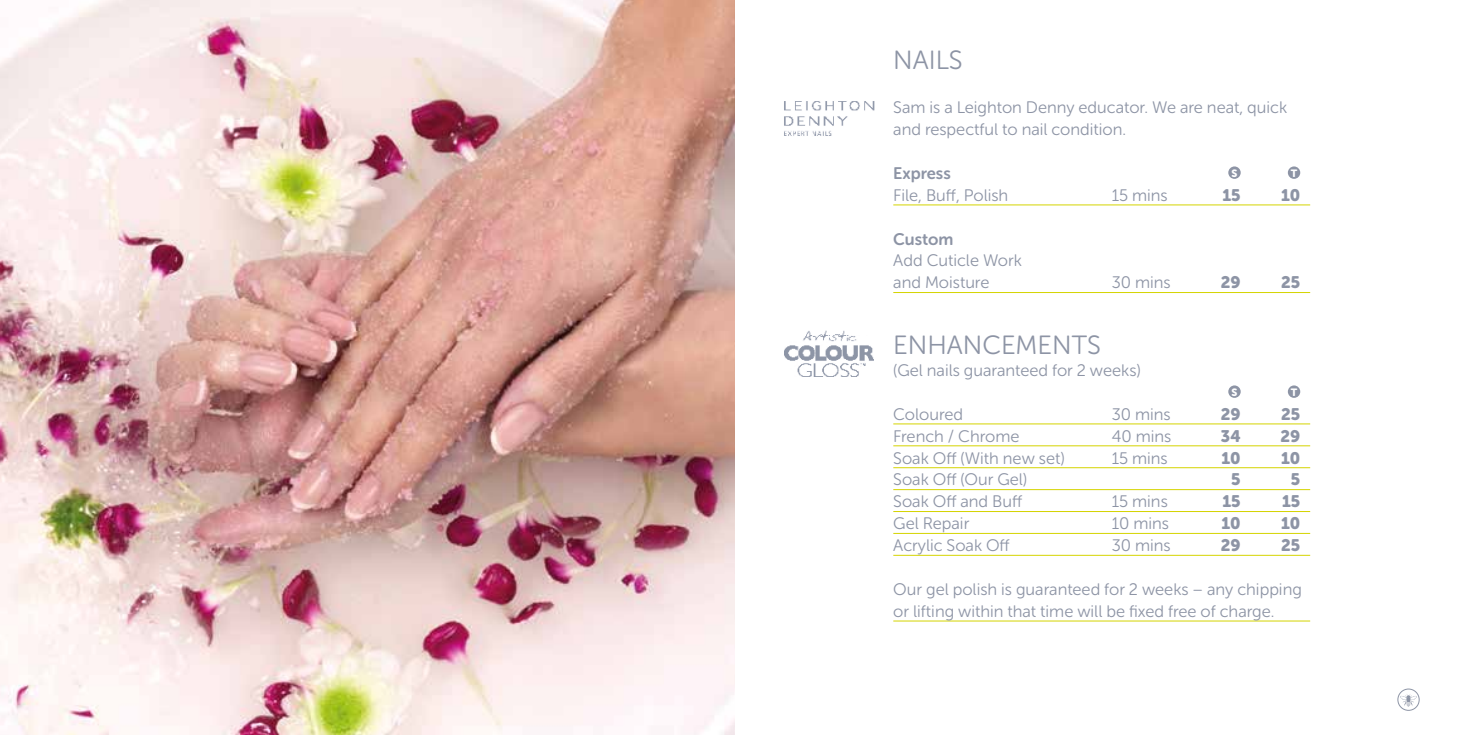
<style>
.page{position:relative;width:1469px;height:735px;background:#fff}
.page>*{position:absolute;margin:0;border:0;box-sizing:border-box;transform-origin:0 0}
.t1{font:26.25px "Museo Sans Rounded 300";color:#8d94a5}
.t2{font:16.62px/21.9px "Museo Sans Rounded 300";color:#8d94a5}
.t3{font:16.62px "Museo Sans Rounded 900";color:#8d94a5}
.t4{font:16.62px "Museo Sans Rounded 700";color:#8d94a5}
.t5{font:10.5px "Museo Sans Rounded 900";color:#fff}
</style>
<div class="page">
<div style="left:1397px;top:688px;width:22px;height:22px;border:1px solid #8d94a5;border-radius:50%"></div>
<svg style="left:1400px;top:693px;width:16px;height:13px"></svg>
<hr style="left:893px;top:204px;width:417px;height:1px;background:#d5d400">
<hr style="left:893px;top:292px;width:417px;height:1px;background:#d5d400">
<hr style="left:893px;top:423px;width:417px;height:1px;background:#d5d400">
<hr style="left:893px;top:445px;width:417px;height:1px;background:#d5d400">
<hr style="left:893px;top:467px;width:417px;height:1px;background:#d5d400">
<hr style="left:893px;top:489px;width:417px;height:1px;background:#d5d400">
<hr style="left:893px;top:511px;width:417px;height:1px;background:#d5d400">
<hr style="left:893px;top:532px;width:417px;height:1px;background:#d5d400">
<hr style="left:893px;top:554px;width:417px;height:1px;background:#d5d400">
<hr style="left:893px;top:620px;width:417px;height:1px;background:#d5d400">
<div style="left:1228px;top:166px;width:12px;height:13px;background:#8d94a5;border-radius:50%"></div>
<div style="left:1287px;top:166px;width:13px;height:13px;background:#8d94a5;border-radius:50%"></div>
<div style="left:1228px;top:385px;width:12px;height:12px;background:#8d94a5;border-radius:50%"></div>
<div style="left:1287px;top:385px;width:13px;height:12px;background:#8d94a5;border-radius:50%"></div>
<img style="left:784px;top:101px;width:91px;height:35px">
<img style="left:784px;top:330px;width:89px;height:46px">
<img style="left:0;top:0;width:734px;height:734px">
<h1 class="t1" style="left:893px;top:46px;width:71px">NAILS</h1>
<p class="t2" style="left:893px;top:97px;width:395px">Sam is a Leighton Denny educator. We are neat, quick and respectful to nail condition.</p>
<p class="t4" style="left:893px;top:164px;width:59px">Express</p>
<p class="t5" style="left:1231px;top:167px;width:7px">S</p>
<p class="t5" style="left:1290px;top:167px;width:8px">T</p>
<p class="t2" style="left:893px;top:184px;width:117px">File, Buff, Polish</p>
<p class="t2" style="left:1111px;top:184px;width:58px">15 mins</p>
<p class="t3" style="left:1222px;top:185px;width:20px">15</p>
<p class="t3" style="left:1280px;top:185px;width:21px">10</p>
<p class="t4" style="left:893px;top:229px;width:62px">Custom</p>
<p class="t2" style="left:893px;top:250px;width:130px">Add Cuticle Work and Moisture</p>
<p class="t2" style="left:1111px;top:272px;width:61px">30 mins</p>
<p class="t3" style="left:1220px;top:273px;width:21px">29</p>
<p class="t3" style="left:1281px;top:273px;width:21px">25</p>
<h1 class="t1" style="left:893px;top:330px;width:209px">ENHANCEMENTS</h1>
<p class="t2" style="left:893px;top:359px;width:249px">(Gel nails guaranteed for 2 weeks)</p>
<p class="t5" style="left:1231px;top:386px;width:7px">S</p>
<p class="t5" style="left:1290px;top:386px;width:8px">T</p>
<p class="t2" style="left:893px;top:403px;width:71px">Coloured</p>
<p class="t2" style="left:1111px;top:403px;width:61px">30 mins</p>
<p class="t3" style="left:1220px;top:404px;width:21px">29</p>
<p class="t3" style="left:1281px;top:404px;width:21px">25</p>
<p class="t2" style="left:893px;top:425px;width:128px">French / Chrome</p>
<p class="t2" style="left:1111px;top:425px;width:61px">40 mins</p>
<p class="t3" style="left:1220px;top:426px;width:21px">34</p>
<p class="t3" style="left:1280px;top:426px;width:21px">29</p>
<p class="t2" style="left:893px;top:447px;width:173px">Soak Off (With new set)</p>
<p class="t2" style="left:1111px;top:447px;width:58px">15 mins</p>
<p class="t3" style="left:1221px;top:448px;width:21px">10</p>
<p class="t3" style="left:1280px;top:448px;width:21px">10</p>
<p class="t2" style="left:893px;top:468px;width:135px">Soak Off (Our Gel)</p>
<p class="t3" style="left:1231px;top:470px;width:11px">5</p>
<p class="t3" style="left:1290px;top:470px;width:11px">5</p>
<p class="t2" style="left:893px;top:490px;width:130px">Soak Off and Buff</p>
<p class="t2" style="left:1111px;top:490px;width:58px">15 mins</p>
<p class="t3" style="left:1222px;top:492px;width:20px">15</p>
<p class="t3" style="left:1281px;top:492px;width:20px">15</p>
<p class="t2" style="left:893px;top:512px;width:77px">Gel Repair</p>
<p class="t2" style="left:1111px;top:512px;width:59px">10 mins</p>
<p class="t3" style="left:1221px;top:513px;width:21px">10</p>
<p class="t3" style="left:1280px;top:513px;width:21px">10</p>
<p class="t2" style="left:893px;top:534px;width:118px">Acrylic Soak Off</p>
<p class="t2" style="left:1111px;top:534px;width:61px">30 mins</p>
<p class="t3" style="left:1220px;top:535px;width:21px">29</p>
<p class="t3" style="left:1281px;top:535px;width:21px">25</p>
<p class="t2" style="left:893px;top:578px;width:410px">Our gel polish is guaranteed for 2 weeks – any chipping or lifting within that time will be fixed free of charge.</p>
</div>
